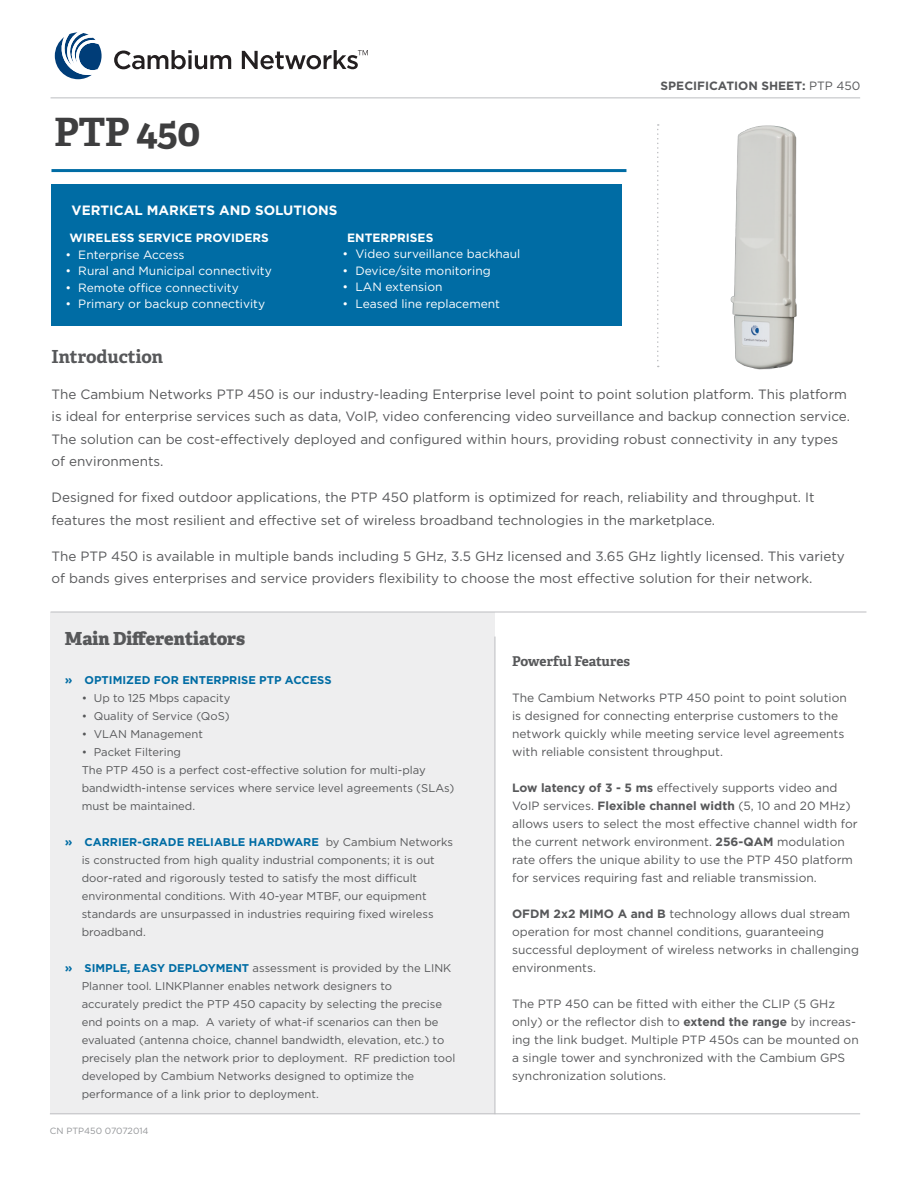
<style>
.page{position:relative;width:918px;height:1188px;background:#fff}
.page>*{position:absolute;margin:0;border:0;box-sizing:border-box;transform-origin:0 0}
.Main_Title{font:700 39px "Adelle";letter-spacing:-.02em;color:#3e3e3f}
.Lead_In{font:800 18px "Adelle";color:#57585a}
.Lead_In-2{font:700 18px "Adelle";color:#57585a}
.Lead_In-3{font:13.5px/22.5px "Gotham";color:#57585a}
.t1{font:700 13.5px "Gotham";color:#fff}
.t2{font:700 13.5px "Adelle";letter-spacing:-.01em;color:#57585a}
.t3{font:12px/18px "Gotham";color:#57585a}
.Lead_In-4{font:12px "Gotham";color:#fff}
.Lead_In-5{font:700 12px "Gotham";color:#fff}
.t4{font:700 12px "Gotham";color:#57585a}
.t5{font:11.25px/18px "Gotham";color:#57585a}
.t6{font:700 11.25px "Gotham";color:#006ca4}
.Caption_Center{font:9px "Gotham";color:#939598}
.s1{font-weight:400}
.s2{font-size:12px}
.s3{font-weight:700;font-size:12px;color:#006ca4}
.s4{font-weight:700;color:#006ca4}
.s5{font-weight:700}
</style>
<div class="page">
<div style="left:51px;top:185px;width:571px;height:141px;background:#006ca4"></div>
<div style="left:51px;top:612px;width:444px;height:501px;background:#eeeeef"></div>
<hr style="left:51px;top:169px;width:575px;height:3px;background:#006ca4">
<hr style="left:51px;top:98px;width:809px;height:1px;background:#bcbdc0">
<hr style="left:50px;top:1113px;width:810px;height:1px;background:#bcbdc0">
<hr style="left:51px;top:612px;width:815px;height:1px;background:#bcbdc0">
<svg style="left:657px;top:124px;width:2px;height:243px"></svg>
<hr style="left:495px;top:637px;width:1px;height:477px;background:#bcbdc0">
<img style="left:659px;top:97px;width:201px;height:273px">
<svg style="left:114px;top:50px;width:117px;height:19px"></svg>
<svg style="left:242px;top:50px;width:126px;height:19px"></svg>
<svg style="left:55px;top:32px;width:47px;height:47px"></svg>
<p class="Main_Title" style="left:54px;top:108px;width:148px">PTP 450</p>
<p class="t1" style="left:72px;top:203px;width:267px">VERTICAL MARKETS AND SOLUTIONS</p>
<p class="Lead_In-5" style="left:69px;top:231px;width:201px">WIRELESS SERVICE PROVIDERS</p>
<p class="Lead_In-4" style="left:65px;top:248px;width:121px">• Enterprise Access</p>
<p class="Lead_In-4" style="left:65px;top:264px;width:208px">• Rural and Municipal connectivity</p>
<p class="Lead_In-4" style="left:65px;top:281px;width:175px">• Remote office connectivity</p>
<p class="Lead_In-4" style="left:65px;top:297px;width:201px">• Primary or backup connectivity</p>
<p class="Lead_In-5" style="left:347px;top:230px;width:88px">ENTERPRISES</p>
<p class="Lead_In-4" style="left:343px;top:247px;width:179px">• Video surveillance backhaul</p>
<p class="Lead_In-4" style="left:343px;top:264px;width:150px">• Device/site monitoring</p>
<p class="Lead_In-4" style="left:343px;top:280px;width:101px">• LAN extension</p>
<p class="Lead_In-4" style="left:343px;top:297px;width:159px">• Leased line replacement</p>
<p class="t4" style="left:661px;top:79px;width:201px">SPECIFICATION SHEET: <span class="s1">PTP 450</span></p>
<p class="Lead_In-2" style="left:51px;top:345px;width:113px">Introduction</p>
<p class="Lead_In-3" style="left:51px;top:383px;width:800px">The Cambium Networks PTP 450 is our industry-leading Enterprise level point to point solution platform. This platform is ideal for enterprise services such as data, VoIP, video conferencing video surveillance and backup connection service.<br>The solution can be cost-effectively deployed and configured within hours, providing robust connectivity in any types of environments.</p>
<p class="Lead_In-3" style="left:51px;top:486px;width:765px">Designed for fixed outdoor applications, the PTP 450 platform is optimized for reach, reliability and throughput. It features the most resilient and effective set of wireless broadband technologies in the marketplace.</p>
<p class="Lead_In-3" style="left:51px;top:545px;width:795px">The PTP 450 is available in multiple bands including 5 GHz, 3.5 GHz licensed and 3.65 GHz lightly licensed. This variety of bands gives enterprises and service providers flexibility to choose the most effective solution for their network.</p>
<p class="Lead_In" style="left:65px;top:626px;width:182px">Main Differentiators</p>
<p class="t6" style="left:65px;top:674px;width:268px"><span class="s2">»</span> OPTIMIZED FOR ENTERPRISE PTP ACCESS</p>
<p class="t5" style="left:82px;top:689px;width:150px">• Up to 125 Mbps capacity</p>
<p class="t5" style="left:82px;top:707px;width:150px">• Quality of Service (QoS)</p>
<p class="t5" style="left:82px;top:725px;width:123px">• VLAN Management</p>
<p class="t5" style="left:82px;top:743px;width:101px">• Packet Filtering</p>
<p class="t5" style="left:82px;top:761px;width:374px">The PTP 450 is a perfect cost-effective solution for multi-play bandwidth-intense services where service level agreements (SLAs) must be maintained.</p>
<p class="t5" style="left:82px;top:833px;width:373px;text-indent:-17px"><span class="s3">»</span> <span class="s4">CARRIER-GRADE RELIABLE HARDWARE</span> by Cambium Networks is constructed from high quality industrial components; it is out door-rated and rigorously tested to satisfy the most difficult environmental conditions. With 40-year MTBF, our equipment standards are unsurpassed in industries requiring fixed wireless broadband.</p>
<p class="t5" style="left:82px;top:959px;width:375px;text-indent:-17px"><span class="s3">»</span> <span class="s4">SIMPLE, EASY DEPLOYMENT</span> assessment is provided by the LINK Planner tool. LINKPlanner enables network designers to<br>accurately predict the PTP 450 capacity by selecting the precise end points on a map. A variety of what-if scenarios can then be evaluated (antenna choice, channel bandwidth, elevation, etc.) to precisely plan the network prior to deployment. RF prediction tool developed by Cambium Networks designed to optimize the performance of a link prior to deployment.</p>
<p class="Caption_Center" style="left:50px;top:1126px;width:100px">CN PTP450 07072014</p>
<p class="t2" style="left:512px;top:653px;width:119px">Powerful Features</p>
<p class="t3" style="left:512px;top:689px;width:336px">The Cambium Networks PTP 450 point to point solution is designed for connecting enterprise customers to the network quickly while meeting service level agreements with reliable consistent throughput.</p>
<p class="t3" style="left:512px;top:779px;width:347px"><span class="s5">Low latency of 3 - 5 ms</span> effectively supports video and VoIP services. <span class="s5">Flexible channel width</span> (5, 10 and 20 MHz) allows users to select the most effective channel width for the current network environment. <span class="s5">256-QAM</span> modulation rate offers the unique ability to use the PTP 450 platform for services requiring fast and reliable transmission.</p>
<p class="t3" style="left:512px;top:905px;width:348px"><span class="s5">OFDM 2x2 MIMO A and B</span> technology allows dual stream operation for most channel conditions, guaranteeing successful deployment of wireless networks in challenging environments.</p>
<p class="t3" style="left:512px;top:995px;width:348px">The PTP 450 can be fitted with either the CLIP (5 GHz only) or the reflector dish to <span class="s5">extend the range</span> by increas&shy;ing the link budget. Multiple PTP 450s can be mounted on a single tower and synchronized with the Cambium GPS synchronization solutions.</p>
</div>
